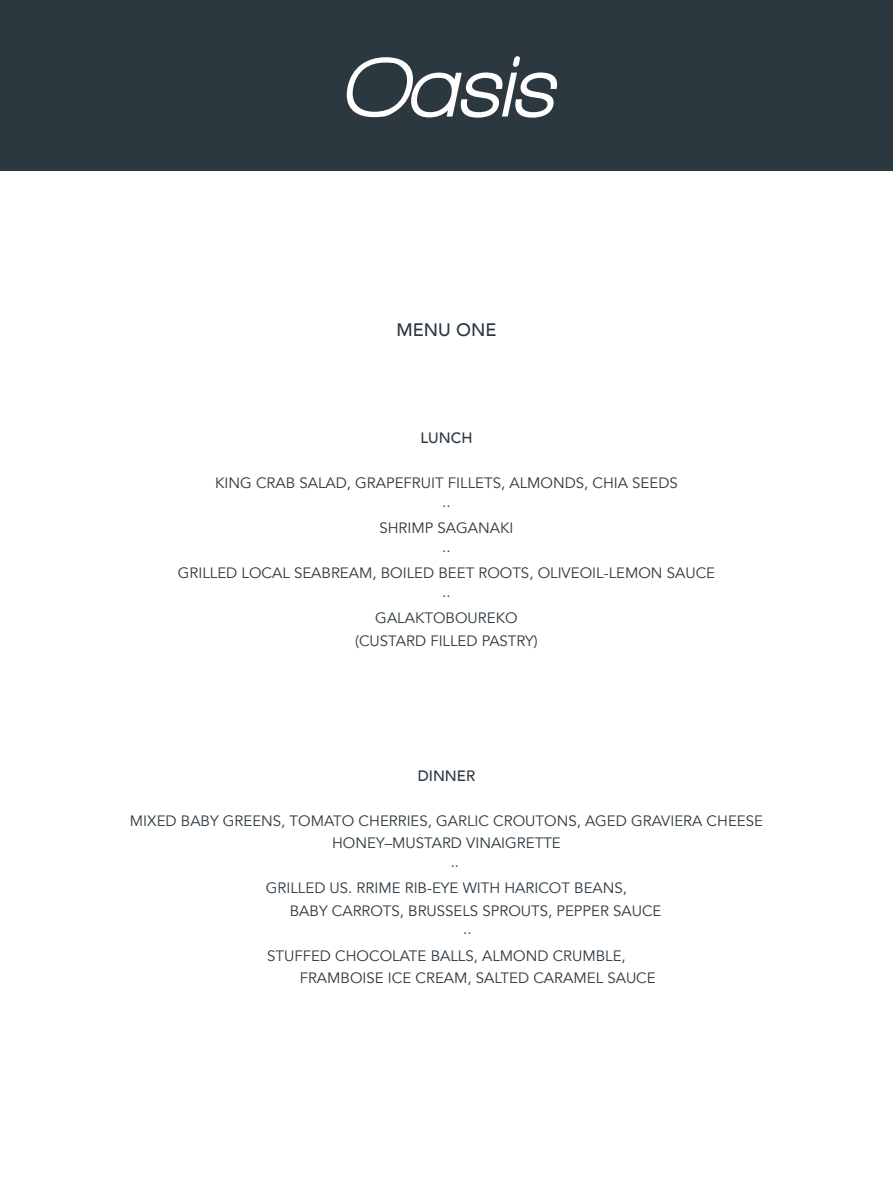
<style>
.page{position:relative;width:893px;height:1187px;background:#fff}
.page>*{position:absolute;margin:0;border:0;box-sizing:border-box;transform-origin:0 0}
.t1{font:italic 800 87.75px "Walkway";color:#fff}
.t2{font:500 18px "Avenir";color:#2c3840}
.t3{font:15px/22.5px "Avenir";color:#2c3840;text-align:center}
.t4{font:500 15px "Avenir";color:#2c3840}
</style>
<div class="page">
<div style="left:0;top:0;width:893px;height:170px;background:#2c3840"></div>
<h1 class="t1" style="left:340px;top:40px;width:215px">Oasis</h1>
<p class="t2" style="left:396px;top:314px;width:102px">MENU ONE</p>
<p class="t4" style="left:420px;top:425px;width:53px">LUNCH</p>
<p class="t3" style="left:178px;top:472px;width:539px">KING CRAB SALAD, GRAPEFRUIT FILLETS, ALMONDS, CHIA SEEDS<br>··<br>SHRIMP SAGANAKI<br>··<br>GRILLED LOCAL SEABREAM, BOILED BEET ROOTS, OLIVEOIL-LEMON SAUCE ··<br>GALAKTOBOUREKO<br>(CUSTARD FILLED PASTRY)</p>
<p class="t4" style="left:418px;top:762px;width:59px">DINNER</p>
<p class="t3" style="left:130px;top:809px;width:635px">MIXED BABY GREENS, TOMATO CHERRIES, GARLIC CROUTONS, AGED GRAVIERA CHEESE</p>
<p class="t3" style="left:332px;top:832px;width:230px">HONEY–MUSTARD VINAIGRETTE</p>
<p class="t3" style="left:451px;top:854px;width:10px">··</p>
<p class="t3" style="left:266px;top:877px;width:363px">GRILLED US. RRIME RIB-EYE WITH HARICOT BEANS,</p>
<p class="t3" style="left:290px;top:899px;width:373px">BABY CARROTS, BRUSSELS SPROUTS, PEPPER SAUCE</p>
<p class="t3" style="left:463px;top:922px;width:10px">··</p>
<p class="t3" style="left:267px;top:944px;width:360px">STUFFED CHOCOLATE BALLS, ALMOND CRUMBLE,</p>
<p class="t3" style="left:300px;top:967px;width:357px">FRAMBOISE ICE CREAM, SALTED CARAMEL SAUCE</p>
</div>
